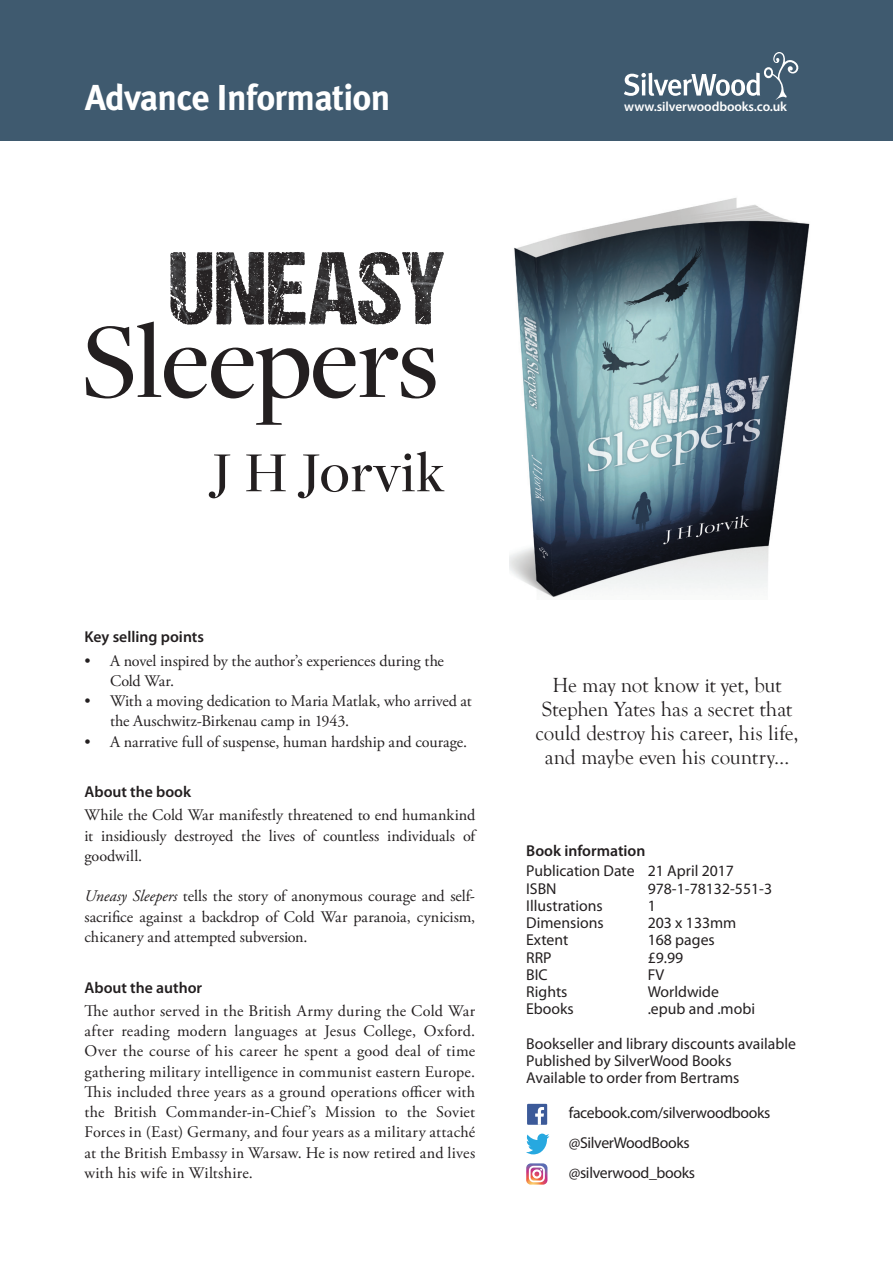
<style>
.page{position:relative;width:893px;height:1263px;background:#fff}
.page>*{position:absolute;margin:0;border:0;box-sizing:border-box;transform-origin:0 0}
.t1{font:700 36px "Meta Plus";letter-spacing:-.02em;color:#fff}
.t2{font:21px/24px "Goudy Old Style T";letter-spacing:-.005em;color:#231f20;text-align:center}
.t3{font:16.2px/20.2px "Adobe Garamond Pro";letter-spacing:-.005em;color:#231f20;text-align:justify}
.t4{font:15.75px/17.2px "Myriad Pro";color:#231f20}
.t5{font:15.75px/30px "Myriad Pro";letter-spacing:-.02em;color:#231f20}
.t6{font:600 15.75px "Myriad Pro";color:#231f20}
.t7{font:600 13.35px "Myriad Pro";letter-spacing:-.01em;color:#fff}
.s1{font-style:italic}
</style>
<div class="page">
<div style="left:527px;top:1104px;width:20px;height:21px;background:#3c5a99"></div>
<svg style="left:535px;top:1107px;width:9px;height:18px"></svg>
<svg style="left:526px;top:1133px;width:23px;height:21px"></svg>
<svg style="left:526px;top:1163px;width:21px;height:21px"></svg>
<div style="left:0;top:0;width:893px;height:140px;background:#3f5a6f"></div>
<svg style="left:624px;top:52px;width:174px;height:48px"></svg>
<img style="left:509px;top:198px;width:301px;height:399px">
<img style="left:411px;top:252px;width:31px;height:45px">
<img style="left:86px;top:321px;width:350px;height:104px">
<svg style="left:209px;top:454px;width:21px;height:44px"></svg>
<svg style="left:246px;top:454px;width:40px;height:37px"></svg>
<svg style="left:298px;top:451px;width:146px;height:47px"></svg>
<h1 class="t1" style="left:85px;top:76px;width:307px">Advance Information</h1>
<p class="t7" style="left:624px;top:98px;width:164px">www.silverwoodbooks.co.uk</p>
<p class="t6" style="left:85px;top:627px;width:121px">Key selling points</p>
<p class="t3" style="left:110px;top:651px;width:335px;text-indent:-26px">• A novel inspired by the author’s experiences during the<br>Cold War.</p>
<p class="t3" style="left:110px;top:691px;width:363px;text-indent:-26px">• With a moving dedication to Maria Matlak, who arrived at the Auschwitz-Birkenau camp in 1943.</p>
<p class="t3" style="left:85px;top:732px;width:384px">• A narrative full of suspense, human hardship and courage.</p>
<p class="t6" style="left:85px;top:782px;width:108px">About the book</p>
<p class="t3" style="left:85px;top:806px;width:392px">While the Cold War manifestly threatened to end humankind it insidiously destroyed the lives of countless individuals of goodwill.</p>
<p class="t3" style="left:85px;top:887px;width:392px"><span class="s1">Uneasy Sleepers</span> tells the story of anonymous courage and self&shy;sacrifice against a backdrop of Cold War paranoia, cynicism, chicanery and attempted subversion.</p>
<p class="t6" style="left:85px;top:977px;width:119px">About the author</p>
<p class="t3" style="left:85px;top:1001px;width:392px">The author served in the British Army during the Cold War after reading modern languages at Jesus College, Oxford.<br>Over the course of his career he spent a good deal of time gathering military intelligence in communist eastern Europe.<br>This included three years as a ground operations officer with the British Commander-in-Chief’s Mission to the Soviet Forces in (East) Germany, and four years as a military attaché at the British Embassy in Warsaw. He is now retired and lives with his wife in Wiltshire.</p>
<p class="t2" style="left:535px;top:674px;width:265px">He may not know it yet, but<br>Stephen Yates has a secret that could destroy his career, his life, and maybe even his country…</p>
<p class="t6" style="left:526px;top:841px;width:121px">Book information</p>
<p class="t4" style="left:526px;top:862px;width:209px">Publication Date 21 April 2017<br>ISBN</p>
<p class="t4" style="left:648px;top:879px;width:126px">978-1-78132-551-3</p>
<p class="t4" style="left:526px;top:897px;width:78px">Illustrations</p>
<p class="t4" style="left:648px;top:897px;width:10px">1</p>
<p class="t4" style="left:526px;top:914px;width:79px">Dimensions</p>
<p class="t4" style="left:648px;top:914px;width:90px">203 x 133mm</p>
<p class="t4" style="left:526px;top:931px;width:44px">Extent</p>
<p class="t4" style="left:648px;top:931px;width:69px">168 pages</p>
<p class="t4" style="left:526px;top:948px;width:27px">RRP</p>
<p class="t4" style="left:648px;top:948px;width:37px">£9.99</p>
<p class="t4" style="left:526px;top:966px;width:23px">BIC</p>
<p class="t4" style="left:648px;top:966px;width:18px">FV</p>
<p class="t4" style="left:526px;top:983px;width:43px">Rights</p>
<p class="t4" style="left:648px;top:983px;width:73px">Worldwide</p>
<p class="t4" style="left:526px;top:1000px;width:49px">Ebooks</p>
<p class="t4" style="left:526px;top:991px;width:271px;line-height:34.5px;text-indent:121px">.epub and .mobi<br>Bookseller and library discounts available</p>
<p class="t4" style="left:526px;top:1052px;width:215px">Published by SilverWood Books<br>Available to order from Bertrams</p>
<p class="t5" style="left:569px;top:1097px;width:203px">facebook.com/silverwoodbooks @SilverWoodBooks @silverwood_books</p>
</div>
